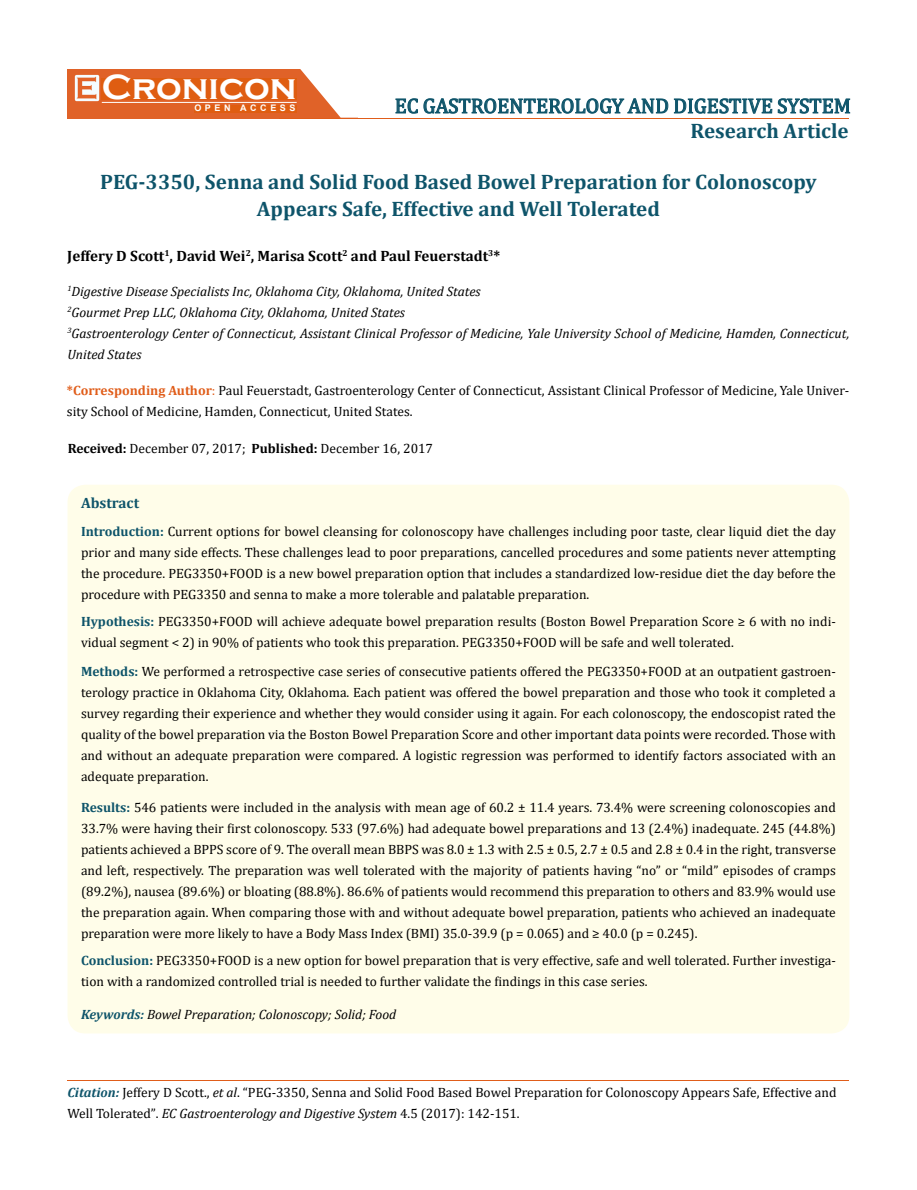
<style>
.page{position:relative;width:917px;height:1190px;background:#fff}
.page>*{position:absolute;margin:0;border:0;box-sizing:border-box;transform-origin:0 0}
.t1{font:700 36px "Copperplate Gothic";color:#fff}
.t2{font:700 21px/27px "Cambria";color:#0e546a;text-align:center}
.t3{font:21px "Cambria";color:#0e546a}
.t4{font:700 15px "Cambria";color:#000}
.t5{font:700 15px "Cambria";color:#0e546a}
.t6{font:13.5px/21px "Cambria";color:#000}
.t7{font:italic 13.5px/21px "Cambria";color:#000}
.t8{font:700 9px "Arial";letter-spacing:.4em;color:#fff}
.s1{font-weight:700;color:#e05d1a}
.s2{color:#e05d1a}
.s3{font-weight:700}
.s4{font-weight:700;color:#0e546a}
.s5{font-weight:700;font-style:italic;color:#0e546a}
.s6{font-style:italic}
.s7{font-size:13.35px}
</style>
<div class="page">
<div style="left:67px;top:70px;width:290px;height:49px;background:#e06228"></div>
<img style="left:75px;top:75px;width:24px;height:26px">
<div style="left:102px;top:79px;width:195px;height:21px;background:#df5d11"></div>
<div style="left:194px;top:105px;width:103px;height:7px;background:#df5d11"></div>
<svg style="left:300px;top:69px;width:550px;height:49px"></svg>
<hr style="left:102px;top:102px;width:194px;height:1px;background:#fff">
<hr style="left:279px;top:118px;width:569px;height:1px;background:#e05d1a">
<hr style="left:67px;top:1080px;width:782px;height:1px;background:#e05d1a">
<div style="left:67px;top:484px;width:782px;height:549px;background:#fffde9;border-radius:18px"></div>
<h1 class="t1" style="left:102px;top:68px;width:196px">Cronicon</h1>
<p class="t8" style="left:194px;top:102px;width:103px">OPEN ACCESS</p>
<h2 class="t3" style="left:394px;top:93px;width:457px">EC GASTROENTEROLOGY AND DIGESTIVE SYSTEM</h2>
<h2 class="t2" style="left:690px;top:116px;width:160px">Research Article</h2>
<h2 class="t2" style="left:100px;top:167px;width:718px">PEG-3350, Senna and Solid Food Based Bowel Preparation for Colonoscopy<br>Appears Safe, Effective and Well Tolerated</h2>
<p class="t4" style="left:67px;top:245px;width:434px">Jeffery D Scott<sup>1</sup>, David Wei<sup>2</sup>, Marisa Scott<sup>2</sup> and Paul Feuerstadt<sup>3</sup>*</p>
<p class="t7" style="left:67px;top:280px;width:783px"><sup>1</sup>Digestive Disease Specialists Inc, Oklahoma City, Oklahoma, United States<br><sup>2</sup>Gourmet Prep LLC, Oklahoma City, Oklahoma, United States<br><sup>3</sup>Gastroenterology Center of Connecticut, Assistant Clinical Professor of Medicine, Yale University School of Medicine, Hamden, Connecticut, United States</p>
<p class="t6" style="left:67px;top:379px;width:784px"><span class="s1">*Corresponding Author</span><span class="s2">:</span> Paul Feuerstadt, Gastroenterology Center of Connecticut, Assistant Clinical Professor of Medicine, Yale Univer&shy;sity School of Medicine, Hamden, Connecticut, United States.</p>
<p class="t6" style="left:68px;top:438px;width:367px"><span class="s3">Received:</span> December 07, 2017; <span class="s3">Published:</span> December 16, 2017</p>
<p class="t5" style="left:81px;top:492px;width:60px">Abstract</p>
<p class="t6" style="left:81px;top:520px;width:756px;text-align:justify"><span class="s4">Introduction:</span> Current options for bowel cleansing for colonoscopy have challenges including poor taste, clear liquid diet the day prior and many side effects. These challenges lead to poor preparations, cancelled procedures and some patients never attempting the procedure. PEG3350+FOOD is a new bowel preparation option that includes a standardized low-residue diet the day before the procedure with PEG3350 and senna to make a more tolerable and palatable preparation.</p>
<p class="t6" style="left:81px;top:610px;width:756px"><span class="s4">Hypothesis:</span> PEG3350+FOOD will achieve adequate bowel preparation results (Boston Bowel Preparation Score ≥ 6 with no indi&shy;vidual segment &lt; 2) in 90% of patients who took this preparation. PEG3350+FOOD will be safe and well tolerated.</p>
<p class="t6" style="left:81px;top:661px;width:756px;text-align:justify"><span class="s4">Methods:</span> We performed a retrospective case series of consecutive patients offered the PEG3350+FOOD at an outpatient gastroen&shy;terology practice in Oklahoma City, Oklahoma. Each patient was offered the bowel preparation and those who took it completed a survey regarding their experience and whether they would consider using it again. For each colonoscopy, the endoscopist rated the quality of the bowel preparation via the Boston Bowel Preparation Score and other important data points were recorded. Those with and without an adequate preparation were compared. A logistic regression was performed to identify factors associated with an adequate preparation.</p>
<p class="t6" style="left:81px;top:797px;width:756px;text-align:justify"><span class="s4">Results:</span> 546 patients were included in the analysis with mean age of 60.2 ± 11.4 years. 73.4% were screening colonoscopies and 33.7% were having their first colonoscopy. 533 (97.6%) had adequate bowel preparations and 13 (2.4%) inadequate. 245 (44.8%) patients achieved a BPPS score of 9. The overall mean BBPS was 8.0 ± 1.3 with 2.5 ± 0.5, 2.7 ± 0.5 and 2.8 ± 0.4 in the right, transverse and left, respectively. The preparation was well tolerated with the majority of patients having “no” or “mild” episodes of cramps (89.2%), nausea (89.6%) or bloating (88.8%). 86.6% of patients would recommend this preparation to others and 83.9% would use the preparation again. When comparing those with and without adequate bowel preparation, patients who achieved an inadequate preparation were more likely to have a Body Mass Index (BMI) 35.0-39.9 (p = 0.065) and ≥ 40.0 (p = 0.245).</p>
<p class="t6" style="left:81px;top:949px;width:756px"><span class="s4">Conclusion:</span> PEG3350+FOOD is a new option for bowel preparation that is very effective, safe and well tolerated. Further investiga&shy;tion with a randomized controlled trial is needed to further validate the findings in this case series.</p>
<p class="t7" style="left:81px;top:1003px;width:317px"><span class="s4">Keywords:</span> Bowel Preparation; Colonoscopy; Solid; Food</p>
<p class="t6" style="left:67px;top:1081px;width:770px"><span class="s5">Citation:</span> Jeffery D Scott., <span class="s6">et al</span>. “PEG-3350, Senna and Solid Food Based Bowel Preparation for Colonoscopy Appears Safe, Effective and<br>Well Tolerated”<span class="s7">.</span> <span class="s6">EC Gastroenterology and Digestive System</span> <span class="s7">4</span>.5 (2017): 142-151.</p>
</div>
